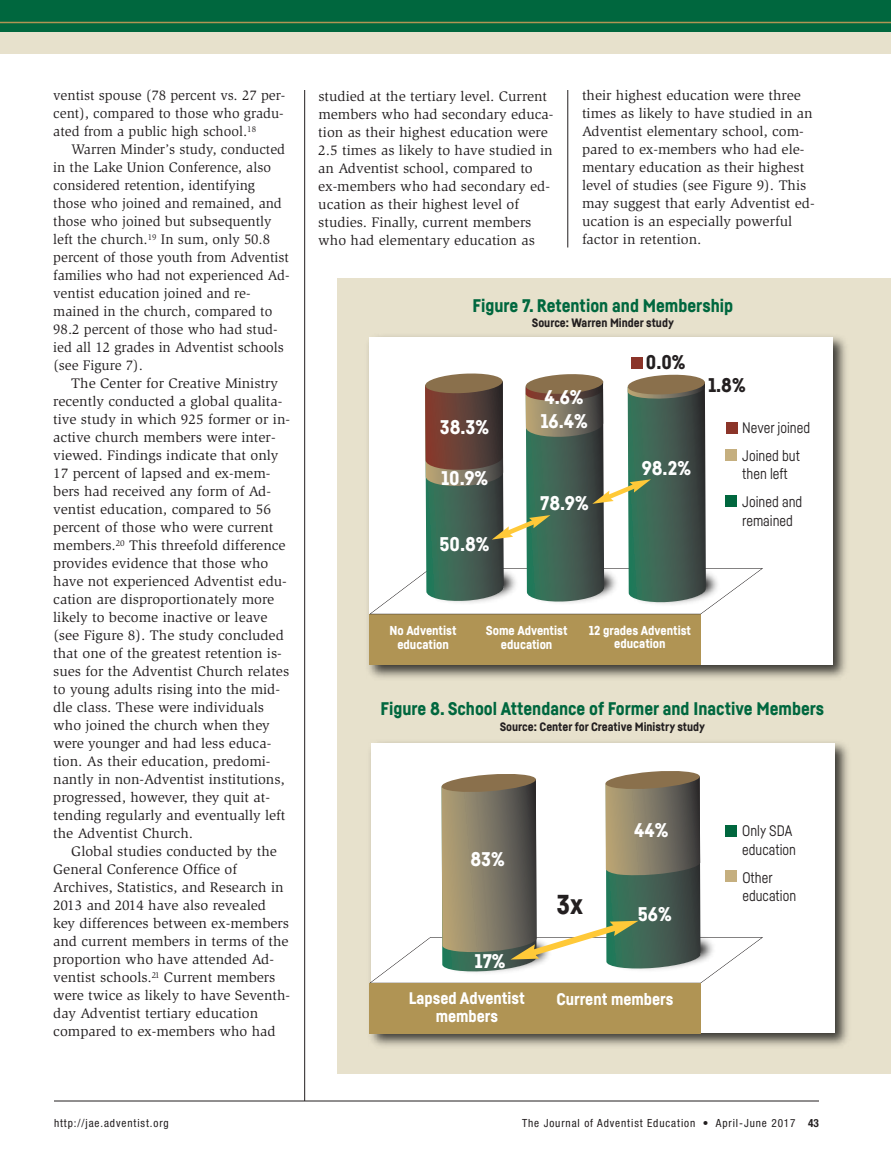
<style>
.page{position:relative;width:891px;height:1161px;background:#fff}
.page>*{position:absolute;margin:0;border:0;box-sizing:border-box;transform-origin:0 0}
.t1{font:900 27px "Fabrikat";color:#231f20}
.t2{font:900 19.5px "Fabrikat";color:#fff}
.t3{font:900 19.5px "Fabrikat";color:#231f20}
.t4{font:900 18px "Fabrikat";color:#00673e}
.t5{font:900 16.5px/18px "Fabrikat";color:#fff;text-align:center}
.t6{font:15px/27.6px "Fabrikat";color:#231f20;scale:.94 1}
.t7{font:14.25px/18px "Slimbach Std";color:#231f20}
.t8{font:900 12.75px/13.5px "Fabrikat";color:#fff;text-align:center}
.t9{font:900 12px "Fabrikat";color:#231f20}
.t10{font:condensed 11.25px "Helvetica Neue";letter-spacing:.08em;color:#231f20}
.s1{font-weight:700}
</style>
<div class="page">
<div style="left:337px;top:278px;width:554px;height:796px;background:#e7e1cc"></div>
<img style="left:370px;top:742px;width:478px;height:304px">
<svg style="left:371px;top:743px;width:463px;height:290px;background:#d9d9d4"></svg>
<hr style="left:304px;top:90px;width:1px;height:1011px;background:#231f20">
<hr style="left:568px;top:90px;width:1px;height:157px;background:#231f20">
<hr style="left:54px;top:1101px;width:765px;height:1px;background:#231f20">
<div style="left:0;top:2px;width:891px;height:52px;background:#e7e1cc"></div>
<div style="left:0;top:0;width:891px;height:32px;background:#00673e"></div>
<hr style="left:0;top:22px;width:891px;height:1px;background:#b09454">
<hr style="left:0;top:36px;width:1px;height:1041px;background:#e7e1cc">
<img style="left:368px;top:336px;width:478px;height:342px">
<svg style="left:369px;top:337px;width:464px;height:328px;background:#c4cac6"></svg>
<img style="left:526px;top:556px;width:100px;height:12px">
<img style="left:622px;top:558px;width:106px;height:10px">
<div style="left:369px;top:614px;width:332px;height:51px;background:#b09454"></div>
<svg style="left:526px;top:423px;width:77px;height:14px"></svg>
<img style="left:420px;top:556px;width:106px;height:12px">
<svg style="left:369px;top:568px;width:394px;height:46px;background:#abbab4"></svg>
<div style="left:726px;top:449px;width:11px;height:11px;background:#c5af7f"></div>
<div style="left:726px;top:496px;width:11px;height:11px;background:#00673e"></div>
<svg style="left:627px;top:374px;width:78px;height:25px;background:#8e7f65"></svg>
<svg style="left:606px;top:862px;width:94px;height:13px"></svg>
<svg style="left:605px;top:770px;width:95px;height:20px;background:#97856c"></svg>
<svg style="left:441px;top:773px;width:95px;height:20px;background:#96856c"></svg>
<svg style="left:369px;top:920px;width:394px;height:63px;background:#c1c6bb"></svg>
<svg style="left:492px;top:515px;width:58px;height:25px"></svg>
<svg style="left:592px;top:479px;width:59px;height:25px"></svg>
<div style="left:726px;top:422px;width:11px;height:11px;background:#8b3429"></div>
<div style="left:632px;top:358px;width:11px;height:11px;background:#8b3429"></div>
<svg style="left:426px;top:457px;width:77px;height:29px;background:#71604f"></svg>
<svg style="left:425px;top:373px;width:78px;height:21px;background:#917a60"></svg>
<svg style="left:525px;top:373px;width:78px;height:28px;background:#8b735c"></svg>
<div style="left:369px;top:983px;width:332px;height:51px;background:#b09454"></div>
<div style="left:726px;top:871px;width:11px;height:11px;background:#c5af7f"></div>
<div style="left:726px;top:825px;width:11px;height:12px;background:#00673e"></div>
<p class="t7" style="left:53px;top:88px;width:234px;text-align:justify">ventist spouse (78 percent vs. 27 per&shy;cent), compared to those who gradu&shy;ated from a public high school.<sup>18</sup></p>
<p class="t7" style="left:53px;top:142px;width:238px;text-indent:18px">Warren Minder’s study, conducted in the Lake Union Conference, also considered retention, identifying those who joined and remained, and those who joined but subsequently left the church.<sup>19</sup> In sum, only 50.8 percent of those youth from Adventist families who had not experienced Ad&shy;ventist education joined and re&shy;mained in the church, compared to 98.2 percent of those who had stud&shy;ied all 12 grades in Adventist schools (see Figure 7).</p>
<p class="t7" style="left:53px;top:376px;width:238px;text-indent:18px">The Center for Creative Ministry recently conducted a global qualita&shy;tive study in which 925 former or in&shy;active church members were inter&shy;viewed. Findings indicate that only 17 percent of lapsed and ex-mem&shy;bers had received any form of Ad&shy;ventist education, compared to 56 percent of those who were current members.<sup>20</sup> This threefold difference provides evidence that those who have not experienced Adventist edu&shy;cation are disproportionately more likely to become inactive or leave (see Figure 8). The study concluded that one of the greatest retention is&shy;sues for the Adventist Church relates to young adults rising into the mid&shy;dle class. These were individuals who joined the church when they were younger and had less educa&shy;tion. As their education, predomi&shy;nantly in non-Adventist institutions, progressed, however, they quit at&shy;tending regularly and eventually left the Adventist Church.</p>
<p class="t7" style="left:53px;top:844px;width:238px;text-indent:18px">Global studies conducted by the General Conference Office of Archives, Statistics, and Research in 2013 and 2014 have also revealed key differences between ex-members and current members in terms of the proportion who have attended Ad&shy;ventist schools.<sup>21</sup> Current members were twice as likely to have Seventh&shy;day Adventist tertiary education compared to ex-members who had</p>
<p class="t7" style="left:318px;top:88px;width:237px">studied at the tertiary level. Current members who had secondary educa&shy;tion as their highest education were 2.5 times as likely to have studied in an Adventist school, compared to ex-members who had secondary ed&shy;ucation as their highest level of studies. Finally, current members who had elementary education as</p>
<p class="t7" style="left:582px;top:88px;width:234px">their highest education were three times as likely to have studied in an Adventist elementary school, com&shy;pared to ex-members who had ele&shy;mentary education as their highest level of studies (see Figure 9). This may suggest that early Adventist ed&shy;ucation is an especially powerful factor in retention.</p>
<p class="t4" style="left:473px;top:299px;width:262px">Figure 7. Retention and Membership</p>
<p class="t9" style="left:532px;top:319px;width:144px">Source: Warren Minder study</p>
<h2 class="t2" style="left:440px;top:420px;width:51px">38.3%</h2>
<h2 class="t2" style="left:441px;top:471px;width:49px">10.9%</h2>
<h2 class="t2" style="left:440px;top:537px;width:52px">50.8%</h2>
<h2 class="t2" style="left:544px;top:390px;width:41px">4.6%</h2>
<h2 class="t2" style="left:540px;top:414px;width:49px">16.4%</h2>
<h2 class="t2" style="left:540px;top:496px;width:50px">78.9%</h2>
<h2 class="t3" style="left:646px;top:356px;width:41px">0.0%</h2>
<h2 class="t2" style="left:642px;top:461px;width:51px">98.2%</h2>
<h2 class="t3" style="left:708px;top:378px;width:39px">1.8%</h2>
<p class="t6" style="left:742px;top:415px;width:74px">Never joined<br>Joined but</p>
<p class="t6" style="left:742px;top:461px;width:65px">then left<br>Joined and</p>
<p class="t6" style="left:742px;top:508px;width:55px">remained</p>
<p class="t8" style="left:390px;top:625px;width:68px">No Adventist education</p>
<p class="t8" style="left:486px;top:625px;width:83px">Some Adventist education</p>
<p class="t8" style="left:589px;top:625px;width:104px">12 grades Adventist education</p>
<p class="t4" style="left:381px;top:702px;width:445px">Figure 8. School Attendance of Former and Inactive Members</p>
<p class="t9" style="left:500px;top:723px;width:207px">Source: Center for Creative Ministry study</p>
<h2 class="t2" style="left:470px;top:852px;width:36px">83%</h2>
<h2 class="t2" style="left:474px;top:954px;width:33px">17%</h2>
<p class="t5" style="left:409px;top:991px;width:118px">Lapsed Adventist members</p>
<h1 class="t1" style="left:557px;top:895px;width:28px">3x</h1>
<h2 class="t2" style="left:634px;top:823px;width:36px">44%</h2>
<h2 class="t2" style="left:638px;top:907px;width:35px">56%</h2>
<p class="t5" style="left:556px;top:992px;width:119px">Current members</p>
<p class="t6" style="left:742px;top:823px;width:59px;line-height:18.6px">Only SDA education</p>
<p class="t6" style="left:742px;top:869px;width:59px;line-height:18.6px">Other education</p>
<p class="t10" style="left:54px;top:1119px;width:116px">http://jae.adventist.org</p>
<p class="t10" style="left:522px;top:1119px;width:298px">The Journal of Adventist Education • April-June 2017 <span class="s1">43</span></p>
</div>
